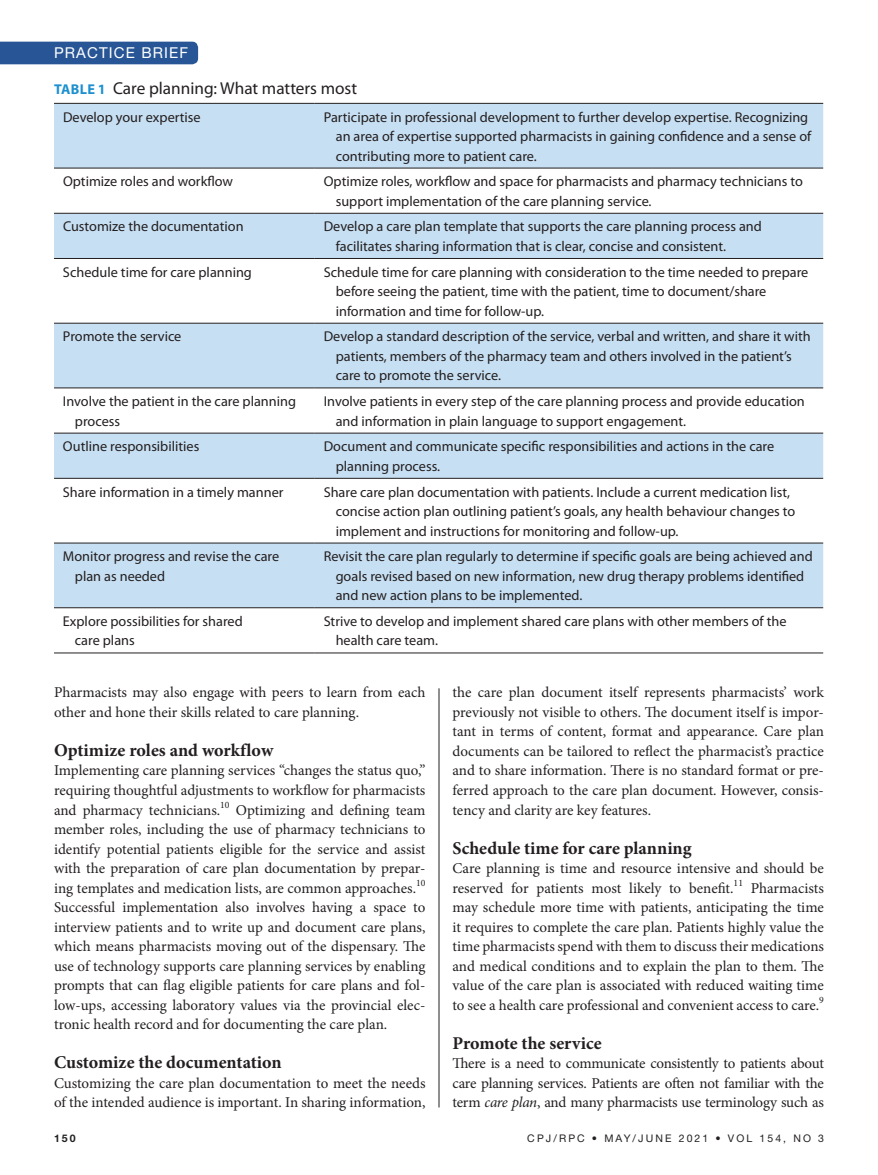
<style>
.page{position:relative;width:878px;height:1175px;background:#fff}
.page>*{position:absolute;margin:0;border:0;box-sizing:border-box;transform-origin:0 0}
.t1{font:700 18px "Minion Pro";color:#231f20}
.t2{font:17.25px "Myriad Pro";color:#231f20}
.t3{font:15px/19.5px "Minion Pro";letter-spacing:-.005em;color:#231f20;text-align:justify}
.t4{font:15px "Helvetica Neue LT Std";letter-spacing:.075em;color:#fff}
.t5{font:14.25px/19.5px "Myriad Pro";color:#231f20}
.t6{font:10.5px "Helvetica Neue LT Std";letter-spacing:.2em;color:#231f20}
.t7{font:700 10.5px "Helvetica Neue LT Std";color:#231f20}
.t8{font:9.75px "Minion Pro";color:#231f20}
.s1{font-weight:700;font-size:14.25px;color:#1d90d0}
.s2{font-style:italic}
</style>
<div class="page">
<div style="left:0;top:42px;width:198px;height:22px;background:#275595"></div>
<hr style="left:438px;top:688px;width:1px;height:419px;background:#231f20">
<div style="left:54px;top:104px;width:769px;height:64px;background:#c7dff2"></div>
<svg style="left:54px;top:212px;width:769px;height:397px;fill:#c7dff2"></svg>
<hr style="left:54px;top:103px;width:261px;height:1px;background:#231f20">
<hr style="left:315px;top:103px;width:508px;height:1px;background:#231f20">
<hr style="left:54px;top:168px;width:261px;height:1px;background:#231f20">
<hr style="left:315px;top:168px;width:508px;height:1px;background:#231f20">
<hr style="left:54px;top:213px;width:261px;height:1px;background:#231f20">
<hr style="left:315px;top:213px;width:508px;height:1px;background:#231f20">
<hr style="left:54px;top:258px;width:261px;height:1px;background:#231f20">
<hr style="left:315px;top:258px;width:508px;height:1px;background:#231f20">
<hr style="left:54px;top:323px;width:261px;height:1px;background:#231f20">
<hr style="left:315px;top:323px;width:508px;height:1px;background:#231f20">
<hr style="left:54px;top:387px;width:261px;height:1px;background:#231f20">
<hr style="left:315px;top:387px;width:508px;height:1px;background:#231f20">
<hr style="left:54px;top:433px;width:261px;height:1px;background:#231f20">
<hr style="left:315px;top:433px;width:508px;height:1px;background:#231f20">
<hr style="left:54px;top:478px;width:261px;height:1px;background:#231f20">
<hr style="left:315px;top:478px;width:508px;height:1px;background:#231f20">
<hr style="left:54px;top:542px;width:261px;height:1px;background:#231f20">
<hr style="left:315px;top:542px;width:508px;height:1px;background:#231f20">
<hr style="left:54px;top:607px;width:261px;height:1px;background:#231f20">
<hr style="left:315px;top:607px;width:508px;height:1px;background:#231f20">
<hr style="left:54px;top:652px;width:261px;height:1px;background:#231f20">
<hr style="left:315px;top:652px;width:508px;height:1px;background:#231f20">
<p class="t4" style="left:54px;top:44px;width:136px">PRACTICE BRIEF</p>
<p class="t2" style="left:54px;top:78px;width:304px"><span class="s1">Table 1</span> Care planning: What matters most</p>
<p class="t5" style="left:63px;top:107px;width:139px">Develop your expertise</p>
<p class="t5" style="left:336px;top:107px;width:477px;text-indent:-12px">Participate in professional development to further develop expertise. Recognizing an area of expertise supported pharmacists in gaining confidence and a sense of contributing more to patient care.</p>
<p class="t5" style="left:63px;top:171px;width:171px">Optimize roles and workflow</p>
<p class="t5" style="left:336px;top:171px;width:468px;text-indent:-12px">Optimize roles, workflow and space for pharmacists and pharmacy technicians to support implementation of the care planning service.</p>
<p class="t5" style="left:63px;top:217px;width:182px">Customize the documentation</p>
<p class="t5" style="left:336px;top:217px;width:427px;text-indent:-12px">Develop a care plan template that supports the care planning process and facilitates sharing information that is clear, concise and consistent.</p>
<p class="t5" style="left:63px;top:262px;width:190px">Schedule time for care planning</p>
<p class="t5" style="left:336px;top:262px;width:474px;text-indent:-12px">Schedule time for care planning with consideration to the time needed to prepare before seeing the patient, time with the patient, time to document/share information and time for follow-up.</p>
<p class="t5" style="left:63px;top:326px;width:120px">Promote the service</p>
<p class="t5" style="left:336px;top:326px;width:476px;text-indent:-12px">Develop a standard description of the service, verbal and written, and share it with patients, members of the pharmacy team and others involved in the patient’s care to promote the service.</p>
<p class="t5" style="left:75px;top:391px;width:222px;text-indent:-12px">Involve the patient in the care planning process</p>
<p class="t5" style="left:336px;top:391px;width:470px;text-indent:-12px">Involve patients in every step of the care planning process and provide education and information in plain language to support engagement.</p>
<p class="t5" style="left:63px;top:436px;width:138px">Outline responsibilities</p>
<p class="t5" style="left:336px;top:436px;width:440px;text-indent:-12px">Document and communicate specific responsibilities and actions in the care planning process.</p>
<p class="t5" style="left:63px;top:482px;width:222px">Share information in a timely manner</p>
<p class="t5" style="left:336px;top:482px;width:461px;text-indent:-12px">Share care plan documentation with patients. Include a current medication list, concise action plan outlining patient’s goals, any health behaviour changes to implement and instructions for monitoring and follow-up.</p>
<p class="t5" style="left:75px;top:546px;width:206px;text-indent:-12px">Monitor progress and revise the care plan as needed</p>
<p class="t5" style="left:336px;top:546px;width:478px;text-indent:-12px">Revisit the care plan regularly to determine if specific goals are being achieved and goals revised based on new information, new drug therapy problems identified and new action plans to be implemented.</p>
<p class="t5" style="left:75px;top:611px;width:169px;text-indent:-12px">Explore possibilities for shared care plans</p>
<p class="t5" style="left:335px;top:611px;width:452px;text-indent:-12px">Strive to develop and implement shared care plans with other members of the health care team.</p>
<p class="t3" style="left:54px;top:683px;width:373px">Pharmacists may also engage with peers to learn from each other and hone their skills related to care planning.</p>
<p class="t1" style="left:54px;top:737px;width:221px">Optimize roles and workflow</p>
<p class="t3" style="left:54px;top:761px;width:373px">Implementing care planning services “changes the status quo,” requiring thoughtful adjustments to workflow for pharmacists and pharmacy technicians.</p>
<p class="t8" style="left:220px;top:798px;width:11px">10</p>
<p class="t3" style="left:54px;top:800px;width:373px;text-indent:182px">Optimizing and defining team member roles, including the use of pharmacy technicians to identify potential patients eligible for the service and assist with the preparation of care plan documentation by prepar&shy;ing templates and medication lists, are common approaches.</p>
<p class="t8" style="left:416px;top:876px;width:11px">10</p>
<p class="t3" style="left:54px;top:897px;width:373px">Successful implementation also involves having a space to interview patients and to write up and document care plans, which means pharmacists moving out of the dispensary. The use of technology supports care planning services by enabling prompts that can flag eligible patients for care plans and fol&shy;low-ups, accessing laboratory values via the provincial elec&shy;tronic health record and for documenting the care plan.</p>
<p class="t1" style="left:54px;top:1049px;width:229px">Customize the documentation</p>
<p class="t3" style="left:54px;top:1073px;width:373px">Customizing the care plan documentation to meet the needs of the intended audience is important. In sharing information,</p>
<p class="t3" style="left:452px;top:683px;width:373px">the care plan document itself represents pharmacists’ work previously not visible to others. The document itself is impor&shy;tant in terms of content, format and appearance. Care plan documents can be tailored to reflect the pharmacist’s practice and to share information. There is no standard format or pre&shy;ferred approach to the care plan document. However, consis&shy;tency and clarity are key features.</p>
<p class="t1" style="left:452px;top:835px;width:240px">Schedule time for care planning</p>
<p class="t3" style="left:452px;top:858px;width:373px">Care planning is time and resource intensive and should be reserved for patients most likely to benefit.</p>
<p class="t8" style="left:733px;top:876px;width:11px">11</p>
<p class="t3" style="left:452px;top:878px;width:373px;text-indent:298px">Pharmacists may schedule more time with patients, anticipating the time it requires to complete the care plan. Patients highly value the time pharmacists spend with them to discuss their medications and medical conditions and to explain the plan to them. The value of the care plan is associated with reduced waiting time to see a health care professional and convenient access to care.</p>
<p class="t8" style="left:819px;top:993px;width:6px">9</p>
<p class="t1" style="left:452px;top:1030px;width:151px">Promote the service</p>
<p class="t3" style="left:452px;top:1053px;width:373px">There is a need to communicate consistently to patients about care planning services. Patients are often not familiar with the term <span class="s2">care plan</span>, and many pharmacists use terminology such as</p>
<p class="t7" style="left:54px;top:1131px;width:23px">150</p>
<p class="t6" style="left:527px;top:1132px;width:298px">CPJ/RPC • MAY/JUNE 2021 • VOL 154, NO 3</p>
</div>
